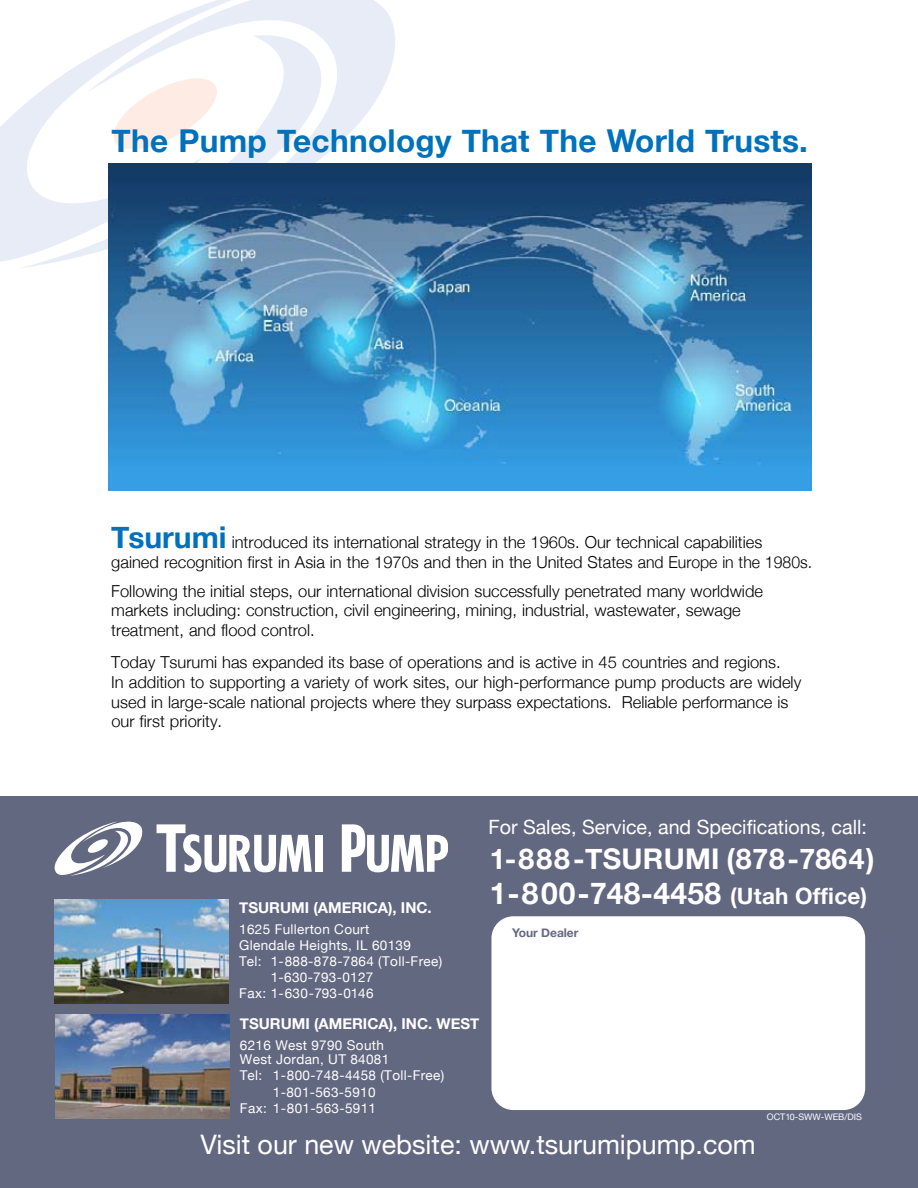
<style>
.page{position:relative;width:918px;height:1188px;background:#fff}
.page>*{position:absolute;margin:0;border:0;box-sizing:border-box;transform-origin:0 0}
.t1{font:700 31.5px "Helvetica Neue";letter-spacing:.01em;color:#0071bc}
.t2{font:700 30px "Helvetica Neue";letter-spacing:.01em;color:#fff}
.t3{font:700 28.5px "Helvetica Neue";letter-spacing:.01em;color:#fff}
.t4{font:26.85px "Helvetica Neue";color:#fff}
.t5{font:19.65px "Helvetica Neue";color:#fff}
.t6{font:300 16.5px/19.8px "Helvetica Neue";color:#000}
.t7{font:700 15px "Helvetica Neue";color:#fff}
.t8{font:13.5px/14.4px "Helvetica Neue";letter-spacing:.025em;color:#fff}
.t9{font:700 12px "Helvetica Neue";color:#636881}
.t10{font:9px "Helvetica Neue";color:#fff}
.s1{font-weight:700;font-size:30px;color:#0071bc}
.s2{font-size:22.5px}
</style>
<div class="page">
<div style="left:0;top:796px;width:918px;height:392px;background:#636881"></div>
<svg style="left:54px;top:821px;width:89px;height:55px"></svg>
<svg style="left:157px;top:824px;width:155px;height:48px"></svg>
<div style="left:315px;top:835px;width:8px;height:37px;background:#fff"></div>
<svg style="left:342px;top:824px;width:106px;height:48px"></svg>
<div style="left:491px;top:916px;width:374px;height:194px;background:#fff;border-radius:22px"></div>
<svg style="left:0;top:109px;width:109px;height:183px"></svg>
<svg style="left:146px;top:0;width:249px;height:130px;fill:#e7ecf7"></svg>
<svg style="left:19px;top:29px;width:333px;height:239px"></svg>
<img style="left:55px;top:900px;width:174px;height:104px">
<img style="left:109px;top:163px;width:702px;height:327px">
<img style="left:55px;top:1015px;width:174px;height:103px">
<h1 class="t1" style="left:112px;top:122px;width:698px">The Pump Technology That The World Trusts.</h1>
<p class="t6" style="left:111px;top:532px;width:702px"><span class="s1">Tsurumi</span> introduced its international strategy in the 1960s. Our technical capabilities gained recognition first in Asia in the 1970s and then in the United States and Europe in the 1980s.</p>
<p class="t6" style="left:111px;top:580px;width:653px">Following the initial steps, our international division successfully penetrated many worldwide markets including: construction, civil engineering, mining, industrial, wastewater, sewage treatment, and flood control.</p>
<p class="t6" style="left:111px;top:652px;width:692px">Today Tsurumi has expanded its base of operations and is active in 45 countries and regions.<br>In addition to supporting a variety of work sites, our high-performance pump products are widely used in large-scale national projects where they surpass expectations. Reliable performance is our first priority.</p>
<p class="t5" style="left:488px;top:815px;width:380px">For Sales, Service, and Specifications, call:</p>
<p class="t7" style="left:239px;top:899px;width:194px">TSURUMI (AMERICA), INC.</p>
<p class="t8" style="left:239px;top:921px;width:132px">1625 Fullerton Court</p>
<p class="t8" style="left:239px;top:938px;width:173px">Glendale Heights, IL 60139</p>
<p class="t8" style="left:239px;top:954px;width:204px">Tel: 1-888-878-7864 (Toll-Free)</p>
<p class="t8" style="left:271px;top:970px;width:104px">1-630-793-0127</p>
<p class="t8" style="left:239px;top:986px;width:136px">Fax: 1-630-793-0146</p>
<p class="t7" style="left:240px;top:1015px;width:241px">TSURUMI (AMERICA), INC. WEST</p>
<p class="t8" style="left:240px;top:1038px;width:151px">6216 West 9790 South<br>West Jordan, UT 84081</p>
<p class="t8" style="left:240px;top:1068px;width:206px">Tel: 1-800-748-4458 (Toll-Free)</p>
<p class="t8" style="left:273px;top:1084px;width:104px">1-801-563-5910</p>
<p class="t8" style="left:240px;top:1101px;width:138px">Fax: 1-801-563-5911</p>
<h3 class="t3" style="left:490px;top:841px;width:386px">1-888-TSURUMI (878-7864)</h3>
<h2 class="t2" style="left:490px;top:875px;width:379px">1-800-748-4458 <span class="s2">(Utah Office)</span></h2>
<p class="t9" style="left:512px;top:925px;width:68px">Your Dealer</p>
<p class="t10" style="left:767px;top:1111px;width:96px">OCT10-SWW-WEB/DIS</p>
<h3 class="t4" style="left:200px;top:1129px;width:557px">Visit our new website: www.tsurumipump.com</h3>
</div>
